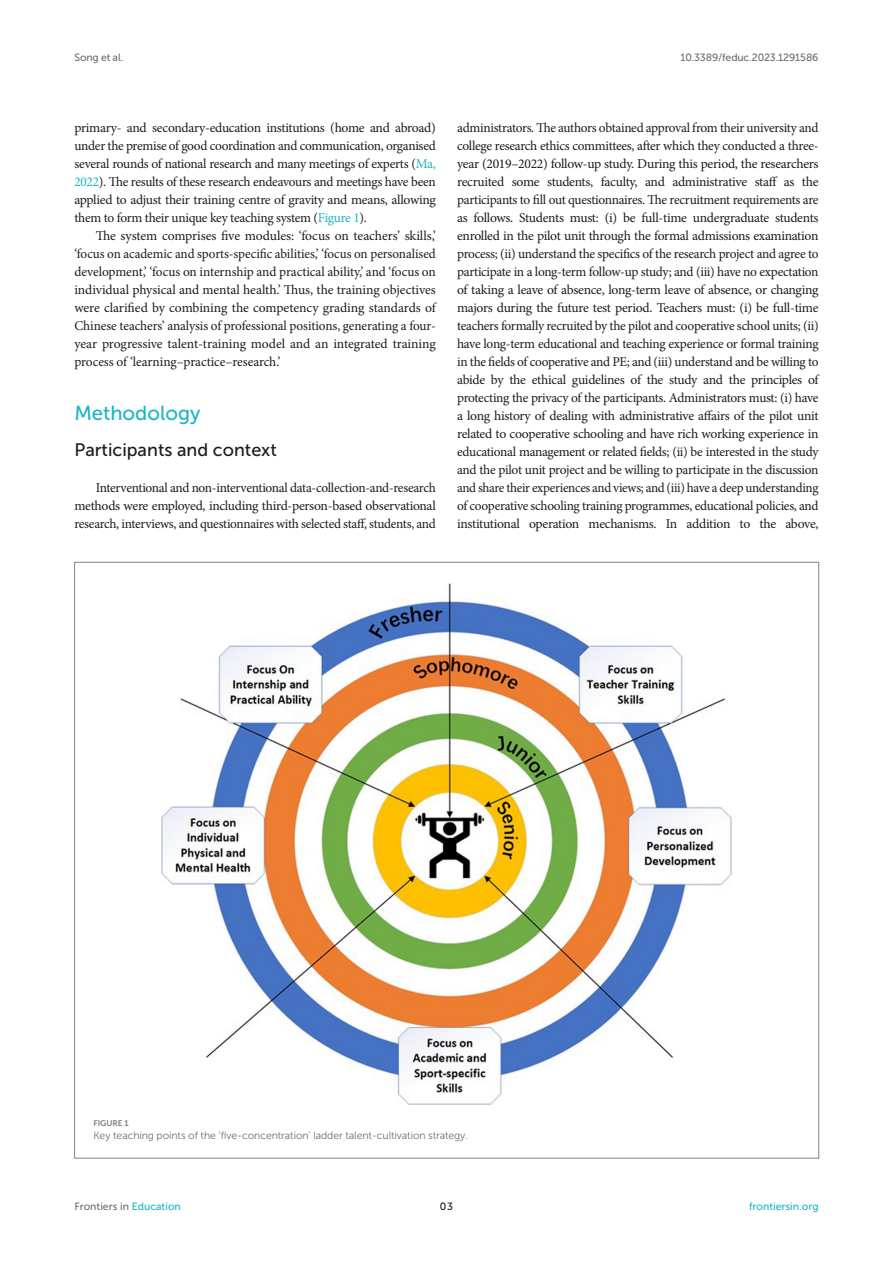
<style>
.page{position:relative;width:893px;height:1263px;background:#fff}
.page>*{position:absolute;margin:0;border:0;box-sizing:border-box;transform-origin:0 0}
.HEAD_1{font:20.25px "Museo Sans 500";color:#1db5c3}
.HEAD_2_after_HEAD_1{font:18px "Museo Sans 500";color:#1b1c1b}
.TEXT_FLUSH{font:13.5px/18px "Minion Pro";letter-spacing:-.025em;color:#1b1c1b;text-align:justify}
.TEXT{font:13.5px/18px "Minion Pro";letter-spacing:-.015em;color:#1b1c1b;text-align:justify}
.FIG_LEG{font:10.5px "Museo Sans 300";letter-spacing:-.01em;color:#706f70}
.t1{font:10.5px "Museo Sans 500";letter-spacing:-.015em;color:#706f70}
.t2{font:10.5px "Museo Sans 500";color:#1db5c3}
.t3{font:10.5px "Museo Sans 500";color:#1b1c1b}
.FIG_HD{font:8.25px "Museo Sans 700";letter-spacing:-.01em;color:#7e7f7f}
.s1{color:#1db5c3}
</style>
<div class="page">
<img style="left:161px;top:583px;width:571px;height:522px">
<p class="t1" style="left:74px;top:51px;width:50px">Song et al.</p>
<p class="t1" style="left:680px;top:51px;width:140px">10.3389/feduc.2023.1291586</p>
<p class="TEXT" style="left:74px;top:119px;width:363px">primary- and secondary-education institutions (home and abroad) under the premise of good coordination and communication, organised several rounds of national research and many meetings of experts (<span class="s1">Ma, 2022</span>). The results of these research endeavours and meetings have been applied to adjust their training centre of gravity and means, allowing them to form their unique key teaching system (<span class="s1">Figure 1</span>).</p>
<p class="TEXT" style="left:74px;top:227px;width:363px;text-indent:21px">The system comprises five modules: ‘focus on teachers’ skills,’ ‘focus on academic and sports-specific abilities,’ ‘focus on personalised development,’ ‘focus on internship and practical ability,’ and ‘focus on individual physical and mental health.’ Thus, the training objectives were clarified by combining the competency grading standards of Chinese teachers’ analysis of professional positions, generating a four&shy;year progressive talent-training model and an integrated training process of ‘learning–practice–research.’</p>
<p class="HEAD_1" style="left:74px;top:402px;width:128px">Methodology</p>
<p class="HEAD_2_after_HEAD_1" style="left:74px;top:440px;width:204px">Participants and context</p>
<p class="TEXT_FLUSH" style="left:74px;top:479px;width:363px;text-indent:21px">Interventional and non-interventional data-collection-and-research methods were employed, including third-person-based observational research, interviews, and questionnaires with selected staff, students, and</p>
<p class="TEXT_FLUSH" style="left:457px;top:119px;width:363px">administrators. The authors obtained approval from their university and college research ethics committees, after which they conducted a three&shy;year (2019–2022) follow-up study. During this period, the researchers recruited some students, faculty, and administrative staff as the participants to fill out questionnaires. The recruitment requirements are as follows. Students must: (i) be full-time undergraduate students enrolled in the pilot unit through the formal admissions examination process; (ii) understand the specifics of the research project and agree to participate in a long-term follow-up study; and (iii) have no expectation of taking a leave of absence, long-term leave of absence, or changing majors during the future test period. Teachers must: (i) be full-time teachers formally recruited by the pilot and cooperative school units; (ii) have long-term educational and teaching experience or formal training in the fields of cooperative and PE; and (iii) understand and be willing to abide by the ethical guidelines of the study and the principles of protecting the privacy of the participants. Administrators must: (i) have a long history of dealing with administrative affairs of the pilot unit related to cooperative schooling and have rich working experience in educational management or related fields; (ii) be interested in the study and the pilot unit project and be willing to participate in the discussion and share their experiences and views; and (iii) have a deep understanding of cooperative schooling training programmes, educational policies, and institutional operation mechanisms. In addition to the above,</p>
<p class="FIG_HD" style="left:94px;top:1118px;width:37px">FIGURE 1</p>
<p class="FIG_LEG" style="left:94px;top:1130px;width:376px">Key teaching points of the ‘five-concentration’ ladder talent-cultivation strategy.</p>
<p class="t1" style="left:74px;top:1200px;width:108px">Frontiers in <span class="s1">Education</span></p>
<p class="t3" style="left:440px;top:1200px;width:15px">03</p>
<p class="t2" style="left:749px;top:1200px;width:71px">frontiersin.org</p>
</div>
